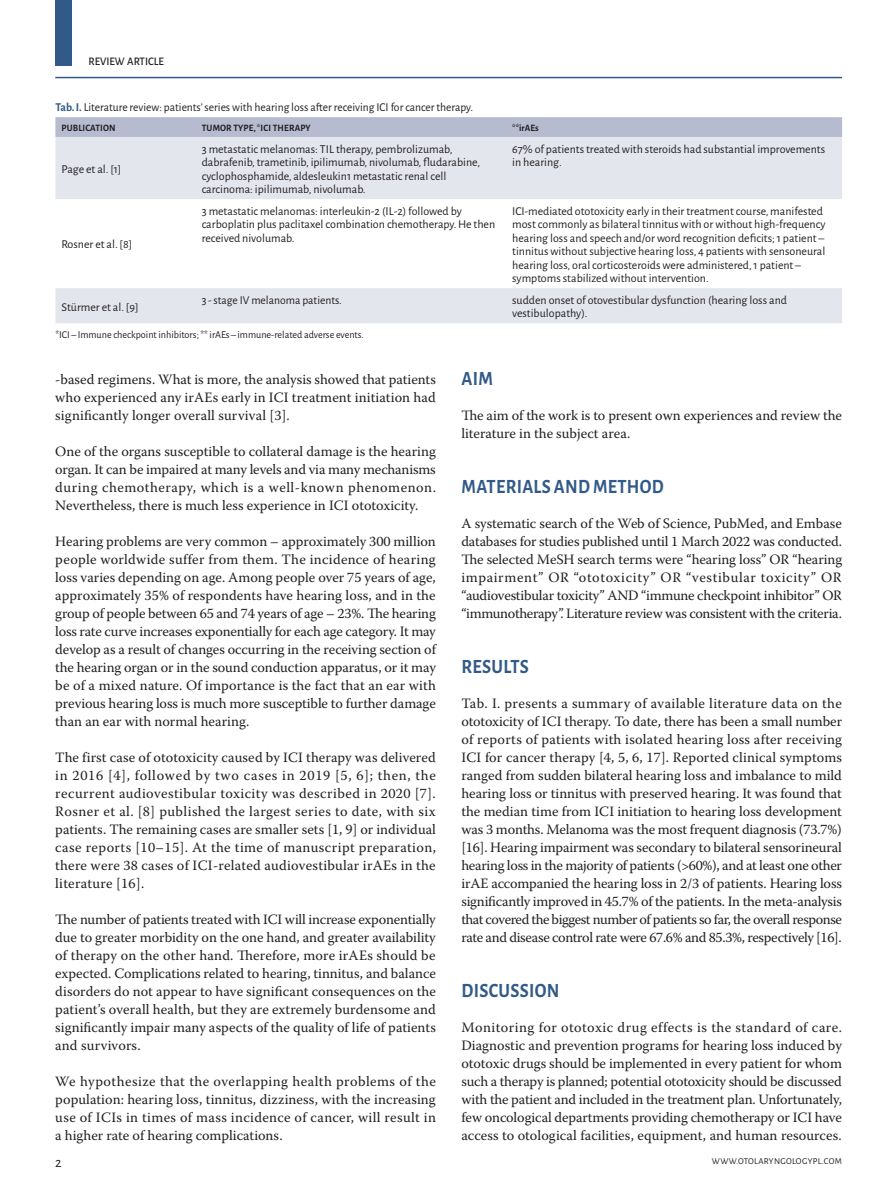
<style>
.page{position:relative;width:893px;height:1191px;background:#fff}
.page>*{position:absolute;margin:0;border:0;box-sizing:border-box;transform-origin:0 0}
.Srodtytuł{font:700 20.25px "Alegreya Sans";letter-spacing:.015em;color:#325a88;scale:.9 1}
.Body{font:14.25px/18px "Warnock Pro";color:#231f20;text-align:justify}
.t1{font:14.25px "Alegreya Sans";color:#231f20}
.Tabela{font:12px/13.5px "Alegreya Sans";color:#231f20}
.podpis{font:12px "Alegreya Sans";color:#231f20}
.t2{font:500 11.55px "Alegreya Sans";color:#231f20;scale:.95 1}
.podpis-2{font:10.5px "Alegreya Sans";color:#231f20}
.Tabela_Header{font:700 9.75px "Alegreya Sans";letter-spacing:.015em;color:#231f20;scale:.95 1}
.t3{font:9px "Alegreya Sans";letter-spacing:.035em;color:#231f20}
.s1{font-weight:700;color:#325a88}
</style>
<div class="page">
<div style="left:55px;top:0;width:17px;height:66px;background:#325a88"></div>
<hr style="left:55px;top:77px;width:787px;height:1px;background:#325a88">
<div style="left:55px;top:117px;width:787px;height:20px;background:#b6bbd0"></div>
<svg style="left:55px;top:137px;width:787px;height:186px;fill:#e4e6ed"></svg>
<p class="t2" style="left:89px;top:54px;width:81px">REVIEW ARTICLE</p>
<p class="podpis" style="left:55px;top:99px;width:419px"><span class="s1">Tab. I.</span> Literature review: patients’ series with hearing loss after receiving ICI for cancer therapy.</p>
<p class="Tabela_Header" style="left:61px;top:121px;width:59px">PUBLICATION</p>
<p class="Tabela_Header" style="left:202px;top:121px;width:116px">TUMOR TYPE, *ICI THERAPY</p>
<p class="Tabela_Header" style="left:512px;top:121px;width:29px">**irAEs</p>
<p class="Tabela" style="left:61px;top:162px;width:61px">Page et al. [1]</p>
<p class="Tabela" style="left:202px;top:141px;width:280px">3 metastatic melanomas: TIL therapy, pembrolizumab, dabrafenib, trametinib, ipilimumab, nivolumab, fludarabine, cyclophosphamide, aldesleukin1 metastatic renal cell carcinoma: ipilimumab, nivolumab.</p>
<p class="Tabela" style="left:512px;top:141px;width:314px">67% of patients treated with steroids had substantial improvements in hearing.</p>
<p class="Tabela" style="left:61px;top:237px;width:72px">Rosner et al. [8]</p>
<p class="Tabela" style="left:202px;top:203px;width:295px">3 metastatic melanomas: interleukin-2 (IL-2) followed by carboplatin plus paclitaxel combination chemotherapy. He then received nivolumab.</p>
<p class="Tabela" style="left:512px;top:203px;width:315px">ICI-mediated ototoxicity early in their treatment course, manifested most commonly as bilateral tinnitus with or without high-frequency hearing loss and speech and/or word recognition deficits; 1 patient – tinnitus without subjective hearing loss, 4 patients with sensoneural hearing loss, oral corticosteroids were administered, 1 patient – symptoms stabilized without intervention.</p>
<p class="podpis" style="left:202px;top:292px;width:142px">3 - stage IV melanoma patients.</p>
<p class="Tabela" style="left:512px;top:293px;width:276px">sudden onset of otovestibular dysfunction (hearing loss and vestibulopathy).</p>
<p class="podpis-2" style="left:55px;top:327px;width:310px">*ICI – Immune checkpoint inhibitors; ** irAEs – immune-related adverse events.</p>
<p class="Srodtytuł" style="left:461px;top:364px;width:36px">AIM</p>
<p class="Body" style="left:461px;top:406px;width:382px">The aim of the work is to present own experiences and review the literature in the subject area.</p>
<p class="Srodtytuł" style="left:461px;top:472px;width:226px">MATERIALS AND METHOD</p>
<p class="Body" style="left:461px;top:514px;width:382px">A systematic search of the Web of Science, PubMed, and Embase databases for studies published until 1 March 2022 was conducted.<br>The selected MeSH search terms were “hearing loss” OR “hearing impairment” OR “ototoxicity” OR “vestibular toxicity” OR “audiovestibular toxicity” AND “immune checkpoint inhibitor” OR “immunotherapy”. Literature review was consistent with the criteria.</p>
<p class="Srodtytuł" style="left:461px;top:652px;width:76px">RESULTS</p>
<p class="Body" style="left:461px;top:694px;width:382px">Tab. I. presents a summary of available literature data on the ototoxicity of ICI therapy. To date, there has been a small number of reports of patients with isolated hearing loss after receiving ICI for cancer therapy [4, 5, 6, 17]. Reported clinical symptoms ranged from sudden bilateral hearing loss and imbalance to mild hearing loss or tinnitus with preserved hearing. It was found that the median time from ICI initiation to hearing loss development was 3 months. Melanoma was the most frequent diagnosis (73.7%) [16]. Hearing impairment was secondary to bilateral sensorineural hearing loss in the majority of patients (&gt;60%), and at least one other irAE accompanied the hearing loss in 2/3 of patients. Hearing loss significantly improved in 45.7% of the patients. In the meta-analysis that covered the biggest number of patients so far, the overall response rate and disease control rate were 67.6% and 85.3%, respectively [16].</p>
<p class="Srodtytuł" style="left:461px;top:976px;width:110px">DISCUSSION</p>
<p class="Body" style="left:461px;top:1018px;width:382px">Monitoring for ototoxic drug effects is the standard of care.<br>Diagnostic and prevention programs for hearing loss induced by ototoxic drugs should be implemented in every patient for whom such a therapy is planned; potential ototoxicity should be discussed with the patient and included in the treatment plan. Unfortunately, few oncological departments providing chemotherapy or ICI have access to otological facilities, equipment, and human resources.</p>
<p class="Tabela" style="left:61px;top:299px;width:79px">Stürmer et al. [9]</p>
<p class="Body" style="left:55px;top:370px;width:382px">-based regimens. What is more, the analysis showed that patients who experienced any irAEs early in ICI treatment initiation had significantly longer overall survival [3].</p>
<p class="Body" style="left:55px;top:442px;width:382px">One of the organs susceptible to collateral damage is the hearing organ. It can be impaired at many levels and via many mechanisms during chemotherapy, which is a well-known phenomenon.<br>Nevertheless, there is much less experience in ICI ototoxicity.</p>
<p class="Body" style="left:55px;top:532px;width:382px">Hearing problems are very common – approximately 300 million people worldwide suffer from them. The incidence of hearing loss varies depending on age. Among people over 75 years of age, approximately 35% of respondents have hearing loss, and in the group of people between 65 and 74 years of age – 23%. The hearing loss rate curve increases exponentially for each age category. It may develop as a result of changes occurring in the receiving section of the hearing organ or in the sound conduction apparatus, or it may be of a mixed nature. Of importance is the fact that an ear with previous hearing loss is much more susceptible to further damage than an ear with normal hearing.</p>
<p class="Body" style="left:55px;top:748px;width:382px">The first case of ototoxicity caused by ICI therapy was delivered in 2016 [4], followed by two cases in 2019 [5, 6]; then, the recurrent audiovestibular toxicity was described in 2020 [7].<br>Rosner et al. [8] published the largest series to date, with six patients. The remaining cases are smaller sets [1, 9] or individual case reports [10–15]. At the time of manuscript preparation, there were 38 cases of ICI-related audiovestibular irAEs in the literature [16].</p>
<p class="Body" style="left:55px;top:910px;width:382px">The number of patients treated with ICI will increase exponentially due to greater morbidity on the one hand, and greater availability of therapy on the other hand. Therefore, more irAEs should be expected. Complications related to hearing, tinnitus, and balance disorders do not appear to have significant consequences on the patient’s overall health, but they are extremely burdensome and significantly impair many aspects of the quality of life of patients and survivors.</p>
<p class="Body" style="left:55px;top:1072px;width:382px">We hypothesize that the overlapping health problems of the population: hearing loss, tinnitus, dizziness, with the increasing use of ICIs in times of mass incidence of cancer, will result in a higher rate of hearing complications.</p>
<p class="t1" style="left:55px;top:1152px;width:8px">2</p>
<p class="t3" style="left:712px;top:1155px;width:131px">WWW.OTOLARYNGOLOGYPL.COM</p>
</div>
